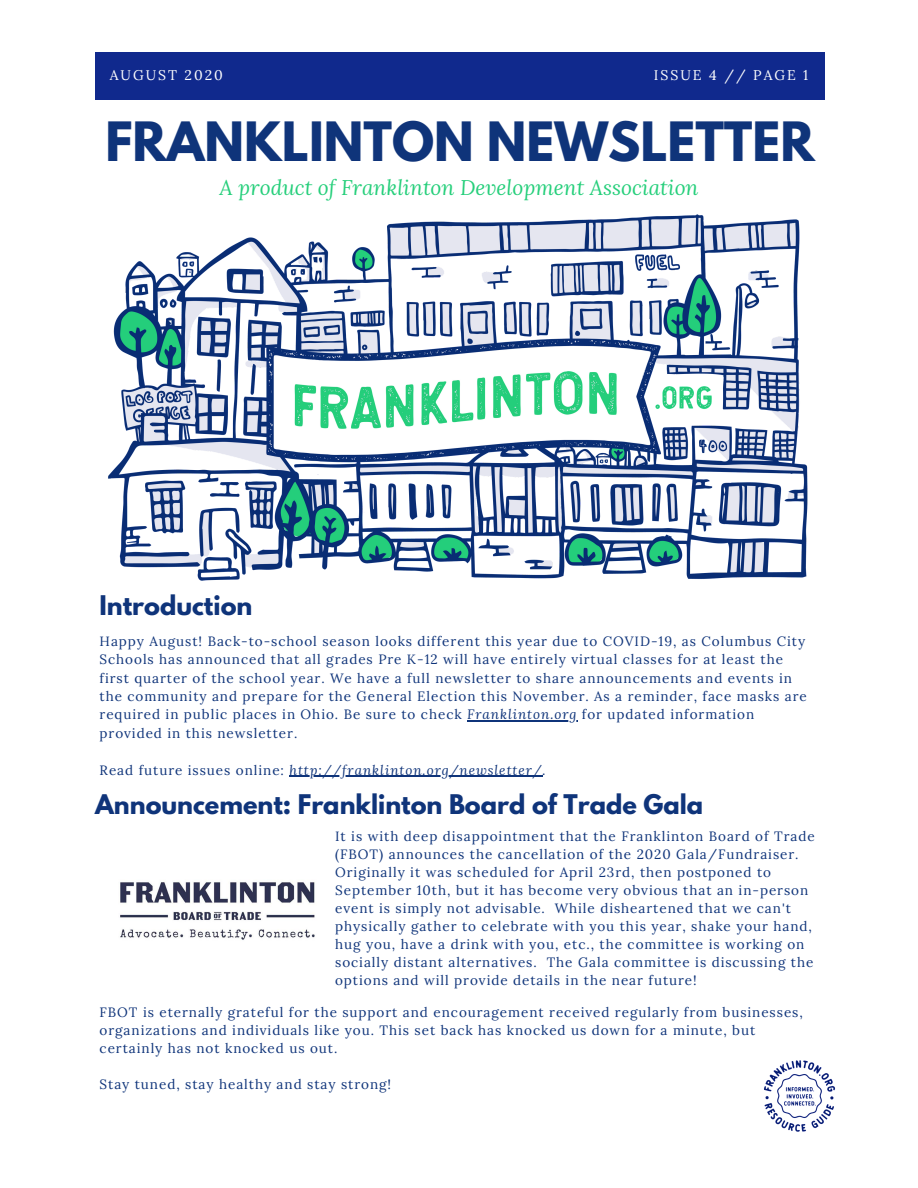
<style>
.page{position:relative;width:918px;height:1188px;background:#fff}
.page>*{position:absolute;margin:0;border:0;box-sizing:border-box;transform-origin:0 0}
.t1{font:700 48px "League Spartan";color:#0f347a}
.t2{font:700 24px "League Spartan";color:#0f347a}
.t3{font:italic 21px "Lora";color:#26cf7b}
.t4{font:13.95px "Lora";letter-spacing:.14em;color:#fff}
.t5{font:13.5px/18px "Lora";letter-spacing:.07em;color:#0f347a}
.t6{font:italic 13.5px "Lora";letter-spacing:.07em;color:#0f347a}
.s1{font-style:italic}
.s2{font-style:normal}
</style>
<div class="page">
<img style="left:108px;top:214px;width:700px;height:367px">
<div style="left:95px;top:53px;width:730px;height:47px;background:#10298d"></div>
<img style="left:764px;top:1060px;width:71px;height:72px">
<hr style="left:467px;top:721px;width:110px;height:1px;background:#0f347a">
<hr style="left:289px;top:776px;width:254px;height:1px;background:#0f347a">
<img style="left:120px;top:882px;width:195px;height:58px">
<p class="t4" style="left:110px;top:66px;width:115px">AUGUST 2020</p>
<p class="t4" style="left:654px;top:66px;width:156px">ISSUE 4 // PAGE 1</p>
<h1 class="t1" style="left:105px;top:118px;width:711px">FRANKLINTON NEWSLETTER</h1>
<h3 class="t3" style="left:219px;top:174px;width:481px">A product of Franklinton Development Association</h3>
<h2 class="t2" style="left:100px;top:593px;width:154px">Introduction</h2>
<p class="t5" style="left:100px;top:632px;width:709px">Happy August! Back-to-school season looks different this year due to COVID-19, as Columbus City Schools has announced that all grades Pre K-12 will have entirely virtual classes for at least the first quarter of the school year. We have a full newsletter to share announcements and events in the community and prepare for the General Election this November. As a reminder, face masks are required in public places in Ohio. Be sure to check <span class="s1">Franklinton.org</span> for updated information provided in this newsletter.</p>
<p class="t6" style="left:100px;top:761px;width:448px"><span class="s2">Read future issues online:</span> http://franklinton.org/newsletter/.</p>
<h2 class="t2" style="left:95px;top:792px;width:610px">Announcement: Franklinton Board of Trade Gala</h2>
<p class="t5" style="left:335px;top:827px;width:481px">It is with deep disappointment that the Franklinton Board of Trade (FBOT) announces the cancellation of the 2020 Gala/Fundraiser.<br>Originally it was scheduled for April 23rd, then postponed to September 10th, but it has become very obvious that an in-person event is simply not advisable. While disheartened that we can't physically gather to celebrate with you this year, shake your hand, hug you, have a drink with you, etc., the committee is working on socially distant alternatives. The Gala committee is discussing the options and will provide details in the near future!</p>
<p class="t5" style="left:100px;top:1003px;width:705px">FBOT is eternally grateful for the support and encouragement received regularly from businesses, organizations and individuals like you. This set back has knocked us down for a minute, but certainly has not knocked us out.</p>
<p class="t5" style="left:100px;top:1075px;width:293px">Stay tuned, stay healthy and stay strong!</p>
</div>
